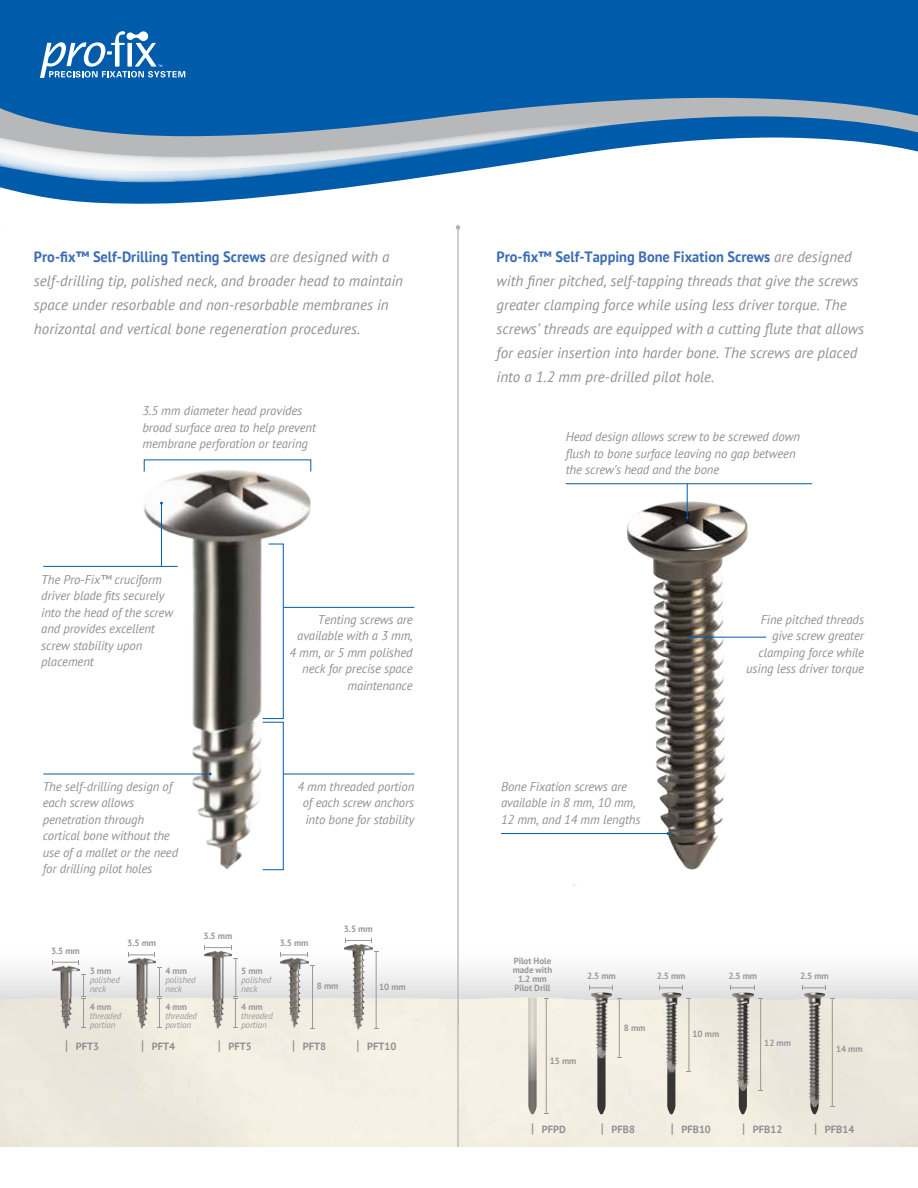
<style>
.page{position:relative;width:918px;height:1188px;background:#fff}
.page>*{position:absolute;margin:0;border:0;box-sizing:border-box;transform-origin:0 0}
.t1{font:italic 15px/24px "PT Sans";color:#919195}
.t2{font:italic 12.75px/16.5px "PT Sans";letter-spacing:-.01em;color:#919195}
.t3{font:700 10.5px "PT Sans";color:#909094}
.t4{font:700 9px/9px "PT Sans";letter-spacing:-.01em;color:#98989a;text-align:center}
.t5{font:italic 9px/9px "PT Sans";letter-spacing:-.01em;color:#98989a}
.s1{font-weight:700;font-style:normal;color:#3c6cb4}
.s2{font-size:13.65px}
</style>
<div class="page">
<img style="left:573px;top:484px;width:236px;height:402px">
<svg style="left:0;top:0;width:918px;height:204px;fill:#005cab"></svg>
<svg style="left:0;top:98px;width:918px;height:75px;fill:#005cab"></svg>
<svg style="left:0;top:118px;width:712px;height:64px"></svg>
<svg style="left:40px;top:31px;width:145px;height:47px"></svg>
<svg style="left:459px;top:971px;width:459px;height:25px"></svg>
<img style="left:459px;top:998px;width:459px;height:149px">
<hr style="left:546px;top:998px;width:1px;height:115px;background:#98989a">
<svg style="left:528px;top:998px;width:9px;height:116px"></svg>
<svg style="left:597px;top:1058px;width:9px;height:56px"></svg>
<svg style="left:589px;top:986px;width:25px;height:4px"></svg>
<hr style="left:619px;top:998px;width:1px;height:59px;background:#98989a">
<img style="left:591px;top:992px;width:21px;height:66px">
<svg style="left:667px;top:1071px;width:8px;height:43px"></svg>
<svg style="left:659px;top:986px;width:24px;height:4px"></svg>
<hr style="left:689px;top:998px;width:1px;height:73px;background:#98989a">
<img style="left:661px;top:992px;width:21px;height:79px">
<svg style="left:739px;top:1091px;width:8px;height:23px"></svg>
<svg style="left:731px;top:986px;width:24px;height:4px"></svg>
<hr style="left:760px;top:998px;width:1px;height:92px;background:#98989a">
<img style="left:733px;top:992px;width:20px;height:99px">
<svg style="left:810px;top:1107px;width:9px;height:7px"></svg>
<svg style="left:802px;top:986px;width:24px;height:4px"></svg>
<hr style="left:832px;top:998px;width:1px;height:108px;background:#98989a">
<img style="left:804px;top:992px;width:21px;height:115px">
<svg style="left:0;top:944px;width:457px;height:53px"></svg>
<svg style="left:0;top:997px;width:457px;height:150px;fill:#f3eee1"></svg>
<img style="left:52px;top:967px;width:28px;height:62px">
<svg style="left:52px;top:960px;width:27px;height:5px"></svg>
<svg style="left:81px;top:974px;width:5px;height:54px"></svg>
<img style="left:128px;top:959px;width:28px;height:70px">
<svg style="left:128px;top:952px;width:28px;height:5px"></svg>
<svg style="left:157px;top:967px;width:5px;height:61px"></svg>
<img style="left:204px;top:951px;width:28px;height:78px">
<svg style="left:204px;top:945px;width:28px;height:5px"></svg>
<hr style="left:235px;top:959px;width:1px;height:37px;background:#98989a">
<svg style="left:233px;top:996px;width:5px;height:32px"></svg>
<img style="left:281px;top:959px;width:27px;height:68px">
<svg style="left:281px;top:952px;width:27px;height:5px"></svg>
<hr style="left:312px;top:966px;width:1px;height:63px;background:#98989a">
<img style="left:345px;top:945px;width:27px;height:84px">
<svg style="left:345px;top:938px;width:27px;height:5px"></svg>
<hr style="left:376px;top:951px;width:1px;height:77px;background:#98989a">
<hr style="left:43px;top:566px;width:135px;height:1px;background:#005cab">
<img style="left:125px;top:459px;width:201px;height:412px">
<svg style="left:262px;top:543px;width:22px;height:176px"></svg>
<div style="left:262px;top:722px;width:22px;height:148px;border:1px solid #005cab"></div>
<hr style="left:283px;top:607px;width:131px;height:1px;background:#005cab">
<hr style="left:283px;top:774px;width:131px;height:1px;background:#005cab">
<hr style="left:43px;top:774px;width:167px;height:1px;background:#005cab">
<hr style="left:501px;top:833px;width:167px;height:1px;background:#005cab">
<hr style="left:687px;top:484px;width:1px;height:34px;background:#005cab">
<hr style="left:689px;top:637px;width:77px;height:1px;background:#005cab">
<hr style="left:161px;top:503px;width:1px;height:63px;background:#005cab">
<hr style="left:566px;top:483px;width:246px;height:1px;background:#005cab">
<hr style="left:457px;top:227px;width:2px;height:920px;background:#b1b1b1">
<svg style="left:456px;top:225px;width:4px;height:5px"></svg>
<p class="t1" style="left:34px;top:245px;width:371px"><span class="s1">Pro-fix™ Self-Drilling Tenting Screws</span> are designed with a self-drilling tip, polished neck, and broader head to maintain space under resorbable and non-resorbable membranes in horizontal and vertical bone regeneration procedures.</p>
<p class="t2" style="left:142px;top:402px;width:175px">3.5 mm diameter head provides broad surface area to help prevent membrane perforation or tearing</p>
<p class="t2" style="left:41px;top:571px;width:133px">The Pro-Fix™ cruciform driver blade fits securely into the head of the screw and provides excellent screw stability upon placement</p>
<p class="t2" style="left:290px;top:611px;width:125px;text-align:right">Tenting screws are available with a 3 mm,<br>4 mm, or 5 mm polished neck for precise space maintenance</p>
<p class="t2" style="left:43px;top:778px;width:137px">The self-drilling design of each screw allows penetration through cortical bone without the use of a mallet or the need for drilling pilot holes</p>
<p class="t2" style="left:303px;top:778px;width:113px;text-align:justify;text-indent:-5px">4 mm threaded portion of each screw anchors into bone for stability</p>
<p class="t4" style="left:51px;top:946px;width:30px">3.5 mm</p>
<p class="t4" style="left:127px;top:938px;width:30px">3.5 mm</p>
<p class="t4" style="left:90px;top:966px;width:23px">3 mm</p>
<p class="t5" style="left:90px;top:975px;width:32px">polished neck</p>
<p class="t4" style="left:90px;top:1002px;width:23px">4 mm</p>
<p class="t5" style="left:90px;top:1011px;width:33px">threaded portion</p>
<p class="t4" style="left:204px;top:931px;width:30px">3.5 mm</p>
<p class="t4" style="left:165px;top:966px;width:23px">4 mm</p>
<p class="t5" style="left:165px;top:975px;width:32px">polished neck</p>
<p class="t4" style="left:165px;top:1002px;width:23px">4 mm</p>
<p class="t5" style="left:165px;top:1011px;width:33px">threaded portion</p>
<p class="t4" style="left:280px;top:938px;width:30px">3.5 mm</p>
<p class="t4" style="left:241px;top:966px;width:23px">5 mm</p>
<p class="t5" style="left:241px;top:975px;width:32px">polished neck</p>
<p class="t4" style="left:241px;top:1002px;width:23px">4 mm</p>
<p class="t5" style="left:241px;top:1011px;width:33px">threaded portion</p>
<p class="t4" style="left:344px;top:924px;width:30px">3.5 mm</p>
<p class="t4" style="left:317px;top:982px;width:23px">8 mm</p>
<p class="t4" style="left:379px;top:982px;width:28px">10 mm</p>
<p class="t3" style="left:66px;top:1039px;width:35px"><span class="s2">|</span> PFT3</p>
<p class="t3" style="left:142px;top:1039px;width:35px"><span class="s2">|</span> PFT4</p>
<p class="t3" style="left:218px;top:1039px;width:35px"><span class="s2">|</span> PFT5</p>
<p class="t3" style="left:293px;top:1039px;width:35px"><span class="s2">|</span> PFT8</p>
<p class="t3" style="left:357px;top:1039px;width:41px"><span class="s2">|</span> PFT10</p>
<p class="t1" style="left:497px;top:245px;width:369px"><span class="s1">Pro-fix™ Self-Tapping Bone Fixation Screws</span> are designed with finer pitched, self-tapping threads that give the screws greater clamping force while using less driver torque. The screws’ threads are equipped with a cutting flute that allows for easier insertion into harder bone. The screws are placed into a 1.2 mm pre-drilled pilot hole.</p>
<p class="t2" style="left:566px;top:428px;width:236px">Head design allows screw to be screwed down flush to bone surface leaving no gap between the screw’s head and the bone</p>
<p class="t2" style="left:501px;top:778px;width:141px">Bone Fixation screws are available in 8 mm, 10 mm,<br>12 mm, and 14 mm lengths</p>
<p class="t2" style="left:746px;top:611px;width:119px;text-align:right">Fine pitched threads give screw greater clamping force while using less driver torque</p>
<p class="t4" style="left:513px;top:956px;width:41px">Pilot Hole made with<br>1.2 mm<br>Pilot Drill</p>
<p class="t4" style="left:587px;top:971px;width:30px">2.5 mm</p>
<p class="t4" style="left:657px;top:971px;width:30px">2.5 mm</p>
<p class="t4" style="left:728px;top:971px;width:30px">2.5 mm</p>
<p class="t4" style="left:800px;top:971px;width:30px">2.5 mm</p>
<p class="t4" style="left:550px;top:1056px;width:28px">15 mm</p>
<p class="t4" style="left:624px;top:1023px;width:23px">8 mm</p>
<p class="t4" style="left:693px;top:1029px;width:28px">10 mm</p>
<p class="t4" style="left:764px;top:1038px;width:28px">12 mm</p>
<p class="t4" style="left:836px;top:1044px;width:28px">14 mm</p>
<p class="t3" style="left:531px;top:1122px;width:36px"><span class="s2">|</span> PFPD</p>
<p class="t3" style="left:601px;top:1122px;width:35px"><span class="s2">|</span> PFB8</p>
<p class="t3" style="left:671px;top:1122px;width:41px"><span class="s2">|</span> PFB10</p>
<p class="t3" style="left:743px;top:1122px;width:41px"><span class="s2">|</span> PFB12</p>
<p class="t3" style="left:815px;top:1122px;width:41px"><span class="s2">|</span> PFB14</p>
</div>
